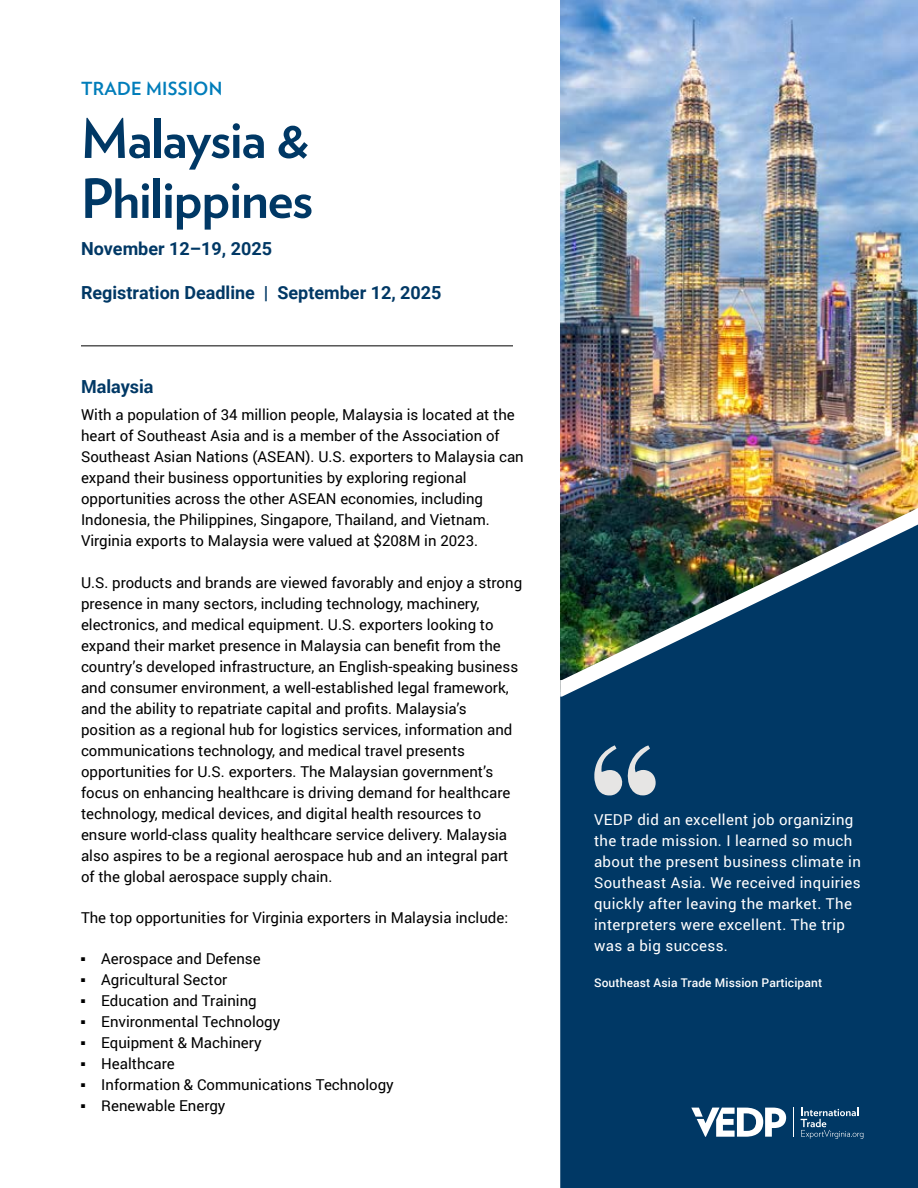
<style>
.page{position:relative;width:918px;height:1188px;background:#fff}
.page>*{position:absolute;margin:0;border:0;box-sizing:border-box;transform-origin:0 0}
.t1{font:700 54px/60px "Verlag";letter-spacing:-.02em;color:#003865}
.t2{font:700 18px "Roboto";color:#003865}
.t3{font:700 18px "Verlag";letter-spacing:.015em;color:#007dba}
.t4{font:15px/21px "Roboto";color:#000}
.t5{font:15px/21px "Roboto";letter-spacing:.025em;color:#fff}
.t6{font:500 12px "Roboto";letter-spacing:.01em;color:#fff}
</style>
<div class="page">
<img style="left:560px;top:0;width:358px;height:508px">
<img style="left:560px;top:508px;width:358px;height:17px">
<svg style="left:560px;top:525px;width:358px;height:663px;background:#0a3e63"></svg>
<hr style="left:81px;top:346px;width:432px;height:1px;background:#000">
<svg style="left:691px;top:1108px;width:95px;height:29px"></svg>
<svg style="left:793px;top:1108px;width:1px;height:29px"></svg>
<svg style="left:801px;top:1108px;width:62px;height:31px;background:#2a597e"></svg>
<svg style="left:594px;top:745px;width:62px;height:50px;background:#6a88a0"></svg>
<p class="t3" style="left:81px;top:75px;width:143px">TRADE MISSION</p>
<h1 class="t1" style="left:81px;top:106px;width:233px">Malaysia &amp;<br>Philippines</h1>
<p class="t2" style="left:81px;top:236px;width:193px">November 12–19, 2025</p>
<p class="t2" style="left:81px;top:280px;width:362px">Registration Deadline | September 12, 2025</p>
<p class="t2" style="left:81px;top:373px;width:74px">Malaysia</p>
<p class="t4" style="left:81px;top:404px;width:444px">With a population of 34 million people, Malaysia is located at the heart of Southeast Asia and is a member of the Association of Southeast Asian Nations (ASEAN). U.S. exporters to Malaysia can expand their business opportunities by exploring regional opportunities across the other ASEAN economies, including Indonesia, the Philippines, Singapore, Thailand, and Vietnam.<br>Virginia exports to Malaysia were valued at $208M in 2023.</p>
<p class="t4" style="left:81px;top:571px;width:443px">U.S. products and brands are viewed favorably and enjoy a strong presence in many sectors, including technology, machinery, electronics, and medical equipment. U.S. exporters looking to expand their market presence in Malaysia can benefit from the country’s developed infrastructure, an English-speaking business and consumer environment, a well-established legal framework, and the ability to repatriate capital and profits. Malaysia’s position as a regional hub for logistics services, information and communications technology, and medical travel presents opportunities for U.S. exporters. The Malaysian government’s focus on enhancing healthcare is driving demand for healthcare technology, medical devices, and digital health resources to ensure world-class quality healthcare service delivery. Malaysia also aspires to be a regional aerospace hub and an integral part of the global aerospace supply chain.</p>
<p class="t4" style="left:81px;top:906px;width:429px">The top opportunities for Virginia exporters in Malaysia include:</p>
<p class="t4" style="left:81px;top:948px;width:181px">■ Aerospace and Defense</p>
<p class="t4" style="left:81px;top:969px;width:148px">■ Agricultural Sector</p>
<p class="t4" style="left:81px;top:990px;width:177px">■ Education and Training</p>
<p class="t4" style="left:81px;top:1011px;width:201px">■ Environmental Technology</p>
<p class="t4" style="left:81px;top:1032px;width:182px">■ Equipment &amp; Machinery</p>
<p class="t4" style="left:81px;top:1053px;width:95px">■ Healthcare</p>
<p class="t4" style="left:81px;top:1074px;width:314px">■ Information &amp; Communications Technology</p>
<p class="t4" style="left:81px;top:1095px;width:146px">■ Renewable Energy</p>
<p class="t5" style="left:594px;top:809px;width:268px">VEDP did an excellent job organizing the trade mission. I learned so much about the present business climate in Southeast Asia. We received inquiries quickly after leaving the market. The interpreters were excellent. The trip was a big success.</p>
<p class="t6" style="left:594px;top:974px;width:230px">Southeast Asia Trade Mission Participant</p>
</div>
